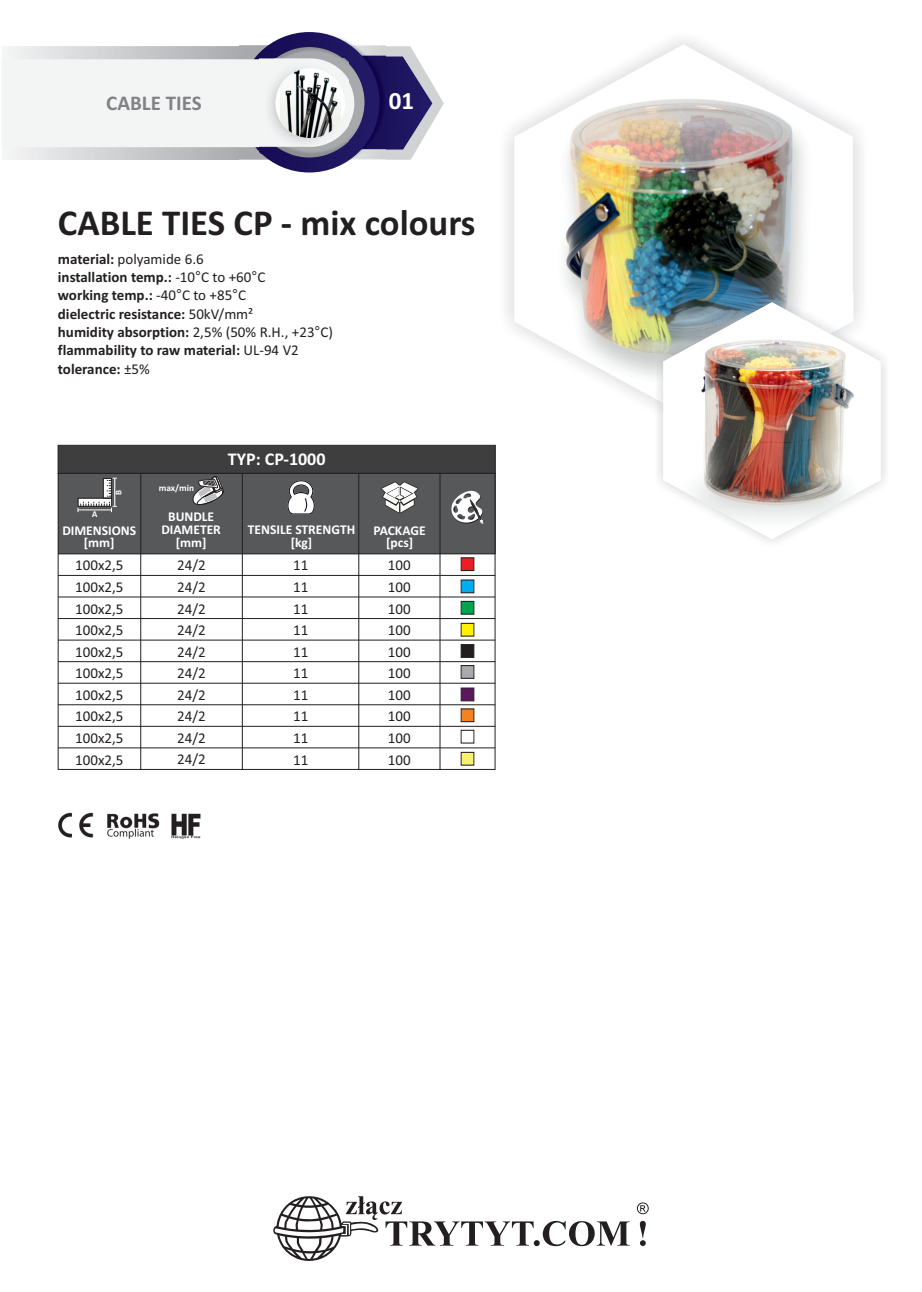
<style>
.page{position:relative;width:922px;height:1292px;background:#fff}
.page>*{position:absolute;margin:0;border:0;box-sizing:border-box;transform-origin:0 0}
.t1{font:700 36.75px "Calibri";color:#231f20}
.t2{font:700 24.9px "Calibri";color:#fff}
.t3{font:700 21px "Calibri";color:#808285}
.t4{font:700 18px "Calibri";color:#fff}
.t5{font:700 15px/18.3px "Calibri";color:#231f20}
.t6{font:15px/21.6px "Calibri";color:#231f20;text-align:justify}
.t7{font:700 13.5px/13.2px "Calibri";color:#fff;text-align:center}
.t8{font:700 9.3px "Calibri";color:#fff}
.t9{font:700 9px "Calibri";color:#fff}
.s1{font-weight:400}
.s2{font-family:"Arial";font-weight:400}
</style>
<div class="page">
<img style="left:514px;top:49px;width:338px;height:360px">
<div style="left:58px;top:473px;width:83px;height:81px;background:#57585a"></div>
<div style="left:141px;top:473px;width:101px;height:81px;background:#57585a"></div>
<div style="left:242px;top:473px;width:117px;height:81px;background:#57585a"></div>
<div style="left:359px;top:473px;width:81px;height:81px;background:#57585a"></div>
<div style="left:440px;top:473px;width:55px;height:81px;background:#57585a"></div>
<hr style="left:58px;top:473px;width:1px;height:296px;background:#231f20">
<hr style="left:140px;top:473px;width:1px;height:296px;background:#231f20">
<hr style="left:242px;top:473px;width:1px;height:296px;background:#231f20">
<hr style="left:358px;top:473px;width:1px;height:296px;background:#231f20">
<hr style="left:439px;top:473px;width:1px;height:296px;background:#231f20">
<hr style="left:495px;top:473px;width:1px;height:296px;background:#231f20">
<hr style="left:58px;top:769px;width:437px;height:1px;background:#231f20">
<hr style="left:58px;top:747px;width:437px;height:1px;background:#231f20">
<hr style="left:58px;top:726px;width:437px;height:1px;background:#231f20">
<hr style="left:58px;top:704px;width:437px;height:1px;background:#231f20">
<hr style="left:58px;top:683px;width:437px;height:1px;background:#231f20">
<hr style="left:58px;top:661px;width:437px;height:1px;background:#231f20">
<hr style="left:58px;top:640px;width:437px;height:1px;background:#231f20">
<hr style="left:58px;top:618px;width:437px;height:1px;background:#231f20">
<hr style="left:58px;top:596px;width:437px;height:1px;background:#231f20">
<hr style="left:58px;top:575px;width:437px;height:1px;background:#231f20">
<hr style="left:58px;top:553px;width:437px;height:1px;background:#231f20">
<svg style="left:460px;top:557px;width:14px;height:14px"></svg>
<svg style="left:460px;top:579px;width:14px;height:14px"></svg>
<svg style="left:460px;top:601px;width:14px;height:13px"></svg>
<svg style="left:460px;top:623px;width:14px;height:13px"></svg>
<svg style="left:460px;top:644px;width:14px;height:13px"></svg>
<svg style="left:460px;top:665px;width:14px;height:13px"></svg>
<svg style="left:460px;top:687px;width:14px;height:14px"></svg>
<svg style="left:460px;top:708px;width:14px;height:14px"></svg>
<svg style="left:460px;top:730px;width:14px;height:13px"></svg>
<svg style="left:460px;top:752px;width:14px;height:13px"></svg>
<img style="left:58px;top:812px;width:36px;height:26px">
<img style="left:107px;top:813px;width:53px;height:26px">
<img style="left:171px;top:813px;width:30px;height:25px">
<svg style="left:2px;top:32px;width:442px;height:140px"></svg>
<img style="left:260px;top:59px;width:88px;height:95px">
<svg style="left:275px;top:68px;width:70px;height:70px"></svg>
<img style="left:281px;top:68px;width:59px;height:70px">
<img style="left:654px;top:293px;width:232px;height:249px">
<svg style="left:663px;top:530px;width:217px;height:9px"></svg>
<img style="left:663px;top:302px;width:217px;height:228px">
<svg style="left:273px;top:1196px;width:356px;height:65px"></svg>
<svg style="left:639px;top:1220px;width:6px;height:25px"></svg>
<svg style="left:637px;top:1202px;width:11px;height:12px"></svg>
<svg style="left:58px;top:445px;width:437px;height:79px"></svg>
<h3 class="t3" style="left:106px;top:94px;width:97px">CABLE TIES</h3>
<h2 class="t2" style="left:389px;top:90px;width:27px">01</h2>
<h1 class="t1" style="left:58px;top:208px;width:419px">CABLE TIES CP - mix colours</h1>
<p class="t5" style="left:58px;top:251px;width:277px">material: <span class="s1">polyamide 6.6<br></span>installation temp.: <span class="s1">-10</span><span class="s2">°</span><span class="s1">C to +60</span><span class="s2">°</span><span class="s1">C<br></span>working temp.: <span class="s1">-40</span><span class="s2">°</span><span class="s1">C to +85</span><span class="s2">°</span><span class="s1">C<br></span>dielectric resistance: <span class="s1">50kV/mm²<br></span>humidity absorption: <span class="s1">2,5% (50% R.H., +23</span><span class="s2">°</span><span class="s1">C) </span>flammability to raw material: <span class="s1">UL-94 V2 </span>tolerance: <span class="s1">±5%</span></p>
<p class="t4" style="left:228px;top:451px;width:99px">TYP: CP-1000</p>
<p class="t8" style="left:159px;top:484px;width:37px">max/min</p>
<p class="t9" style="left:115px;top:494px;width:7px;rotate:-90deg">B</p>
<p class="t7" style="left:62px;top:525px;width:75px;line-height:12px">DIMENSIONS [mm]</p>
<p class="t7" style="left:248px;top:524px;width:109px">TENSILE STRENGTH [kg]</p>
<p class="t7" style="left:161px;top:511px;width:61px">BUNDLE<br>DIAMETER [mm]</p>
<p class="t7" style="left:373px;top:526px;width:54px;line-height:11.7px">PACKAGE [pcs]</p>
<p class="t6" style="left:75px;top:556px;width:50px">100x2,5<br>100x2,5<br>100x2,5<br>100x2,5<br>100x2,5<br>100x2,5<br>100x2,5<br>100x2,5<br>100x2,5<br>100x2,5</p>
<p class="t6" style="left:177px;top:556px;width:30px">24/2<br>24/2<br>24/2<br>24/2<br>24/2<br>24/2<br>24/2<br>24/2<br>24/2<br>24/2</p>
<p class="t6" style="left:293px;top:556px;width:17px">11<br>11<br>11<br>11<br>11<br>11<br>11<br>11<br>11<br>11</p>
<p class="t6" style="left:388px;top:556px;width:24px">100<br>100<br>100<br>100<br>100<br>100<br>100<br>100<br>100<br>100</p>
</div>
